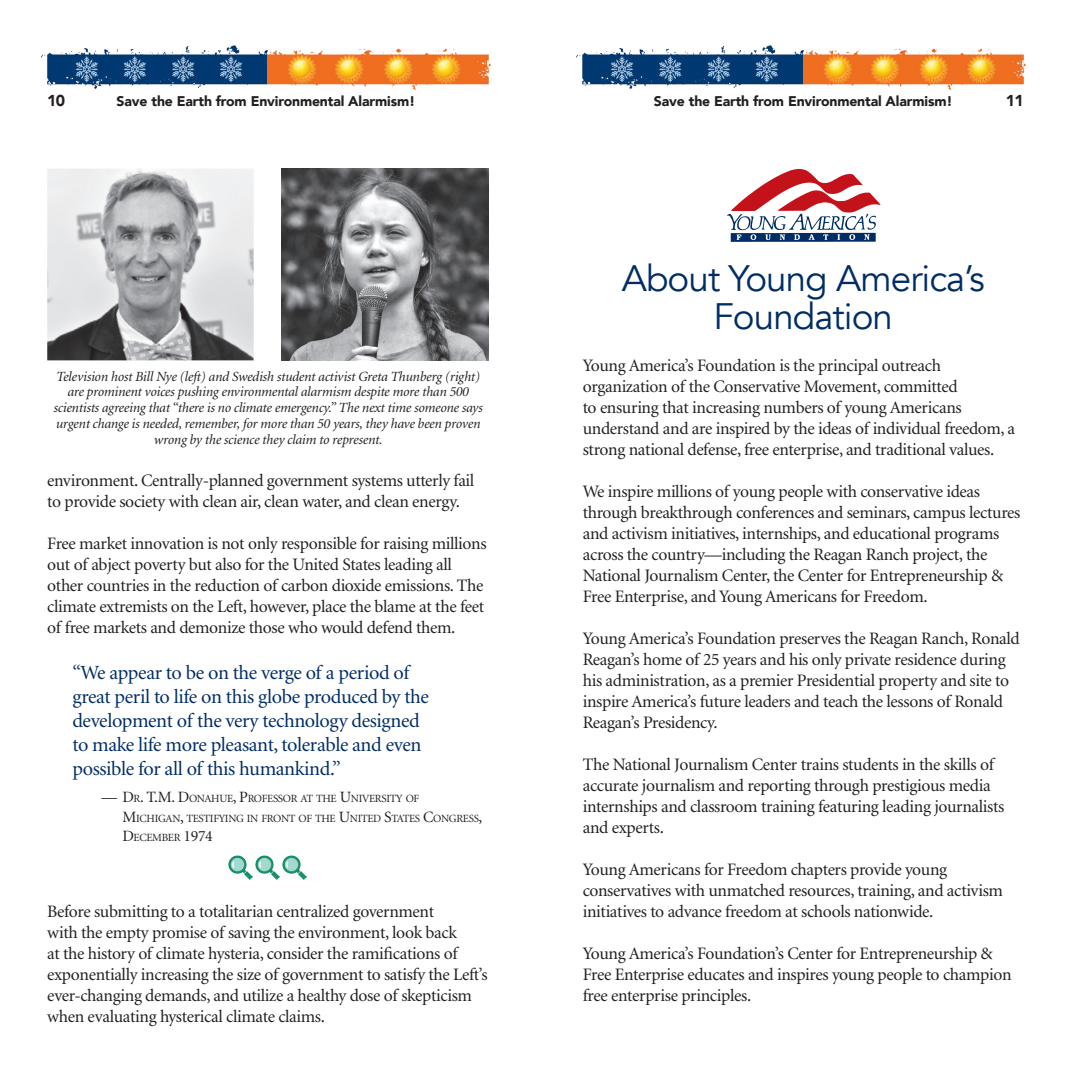
<style>
.page{position:relative;width:1071px;height:1071px;background:#fff}
.page>*{position:absolute;margin:0;border:0;box-sizing:border-box;transform-origin:0 0}
.t1{font:36.75px/38.1px "Avenir";letter-spacing:-.025em;color:#002d66;text-align:center}
.t2{font:20.12px/24px "Minion";letter-spacing:-.02em;color:#002d66}
.t3{font:17.5px/21px "Minion";letter-spacing:-.02em;color:#231f20}
.t4{font:900 15.75px "Avenir";color:#231f20}
.List_Paragraph{font:15.75px "Minion";color:#231f20}
.captions{font:italic 14px/15.8px "Minion";letter-spacing:-.015em;color:#231f20;text-align:center}
.t5{font:900 14px "Avenir";letter-spacing:-.01em;color:#231f20}
.List_Paragraph-2{font:11.03px "Minion";letter-spacing:-.03em;color:#231f20}
.s1{font-size:15.75px}
</style>
<div class="page">
<img style="left:41px;top:45px;width:450px;height:45px">
<img style="left:576px;top:45px;width:450px;height:45px">
<img style="left:229px;top:856px;width:24px;height:23px">
<img style="left:256px;top:856px;width:24px;height:23px">
<img style="left:283px;top:856px;width:24px;height:23px">
<img style="left:47px;top:169px;width:207px;height:191px">
<img style="left:282px;top:169px;width:206px;height:191px">
<img style="left:727px;top:168px;width:154px;height:74px">
<p class="t4" style="left:47px;top:87px;width:20px">10</p>
<p class="t5" style="left:117px;top:89px;width:300px">Save the Earth from Environmental Alarmism!</p>
<p class="t5" style="left:654px;top:89px;width:300px">Save the Earth from Environmental Alarmism!</p>
<p class="t4" style="left:1006px;top:87px;width:20px">11</p>
<p class="captions" style="left:53px;top:369px;width:431px">Television host Bill Nye (left) and Swedish student activist Greta Thunberg (right) are prominent voices pushing environmental alarmism despite more than 500 scientists agreeing that “there is no climate emergency.” The next time someone says urgent change is needed, remember, for more than 50 years, they have been proven wrong by the science they claim to represent.</p>
<p class="t3" style="left:47px;top:470px;width:429px">environment. Centrally-planned government systems utterly fail to provide society with clean air, clean water, and clean energy.</p>
<p class="t3" style="left:47px;top:533px;width:441px">Free market innovation is not only responsible for raising millions out of abject poverty but also for the United States leading all other countries in the reduction of carbon dioxide emissions. The climate extremists on the Left, however, place the blame at the feet of free markets and demonize those who would defend them.</p>
<p class="t2" style="left:72px;top:662px;width:358px">“We appear to be on the verge of a period of great peril to life on this globe produced by the development of the very technology designed to make life more pleasant, tolerable and even possible for all of this humankind.”</p>
<p class="List_Paragraph-2" style="left:101px;top:793px;width:319px"><span class="s1">— D</span> R<span class="s1">. T.M. D</span>ONAHUE<span class="s1">, P</span>ROFESSOR AT THE <span class="s1">U</span>NIVERSITY OF</p>
<p class="List_Paragraph" style="left:47px;top:809px;width:31px">M</p>
<p class="List_Paragraph-2" style="left:136px;top:813px;width:348px">ICHIGAN<span class="s1">,</span> TESTIFYING IN FRONT OF THE <span class="s1">U</span>NITED <span class="s1">S</span>TATES <span class="s1">C</span>ONGRESS <span class="s1">,</span></p>
<p class="List_Paragraph" style="left:47px;top:828px;width:30px">D</p>
<p class="List_Paragraph-2" style="left:134px;top:832px;width:81px">ECEMBER <span class="s1">1974</span></p>
<p class="t3" style="left:47px;top:902px;width:442px">Before submitting to a totalitarian centralized government<br>with the empty promise of saving the environment, look back<br>at the history of climate hysteria, consider the ramifications of exponentially increasing the size of government to satisfy the Left’s ever-changing demands, and utilize a healthy dose of skepticism when evaluating hysterical climate claims.</p>
<p class="t1" style="left:622px;top:260px;width:364px">About Young America’s<br>Foundation</p>
<p class="t3" style="left:583px;top:356px;width:434px">Young America’s Foundation is the principal outreach organization of the Conservative Movement, committed<br>to ensuring that increasing numbers of young Americans understand and are inspired by the ideas of individual freedom, a strong national defense, free enterprise, and traditional values.</p>
<p class="t3" style="left:583px;top:482px;width:439px">We inspire millions of young people with conservative ideas through breakthrough conferences and seminars, campus lectures and activism initiatives, internships, and educational programs across the country—including the Reagan Ranch project, the National Journalism Center, the Center for Entrepreneurship &amp; Free Enterprise, and Young Americans for Freedom.</p>
<p class="t3" style="left:583px;top:629px;width:439px">Young America’s Foundation preserves the Reagan Ranch, Ronald Reagan’s home of 25 years and his only private residence during his administration, as a premier Presidential property and site to inspire America’s future leaders and teach the lessons of Ronald Reagan’s Presidency.</p>
<p class="t3" style="left:583px;top:755px;width:423px">The National Journalism Center trains students in the skills of accurate journalism and reporting through prestigious media internships and classroom training featuring leading journalists and experts.</p>
<p class="t3" style="left:583px;top:860px;width:422px">Young Americans for Freedom chapters provide young conservatives with unmatched resources, training, and activism initiatives to advance freedom at schools nationwide.</p>
<p class="t3" style="left:583px;top:944px;width:430px">Young America’s Foundation’s Center for Entrepreneurship &amp;<br>Free Enterprise educates and inspires young people to champion free enterprise principles.</p>
</div>
